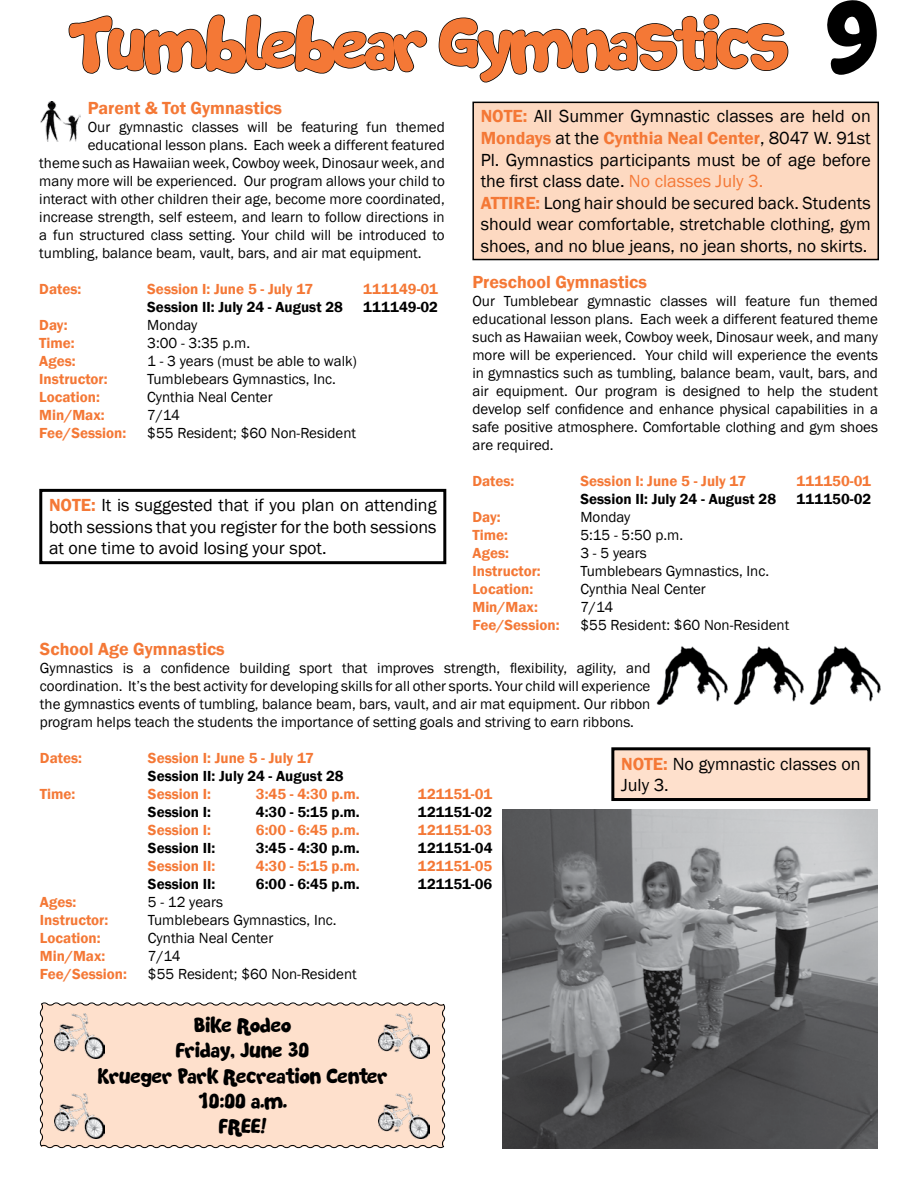
<style>
.page{position:relative;width:918px;height:1188px;background:#fff}
.page>*{position:absolute;margin:0;border:0;box-sizing:border-box;transform-origin:0 0}
.t1{font:72px "Soft Marshmallow";letter-spacing:-.04em;color:#f47836}
.t2{font:21px/25.2px "Soft Marshmallow";color:#000;text-align:center}
.t3{font:18px/21.6px "Franklin Gothic";color:#000}
.t4{font:600 18px "Franklin Gothic";color:#f47836}
.t5{font:15px/18px "Franklin Gothic";color:#000;text-align:justify}
.t6{font:600 15px "Franklin Gothic";color:#f47836}
.t7{font:600 15px "Franklin Gothic";color:#000}
.s1{font-size:108px;color:#000}
.s2{font-weight:600;color:#f47836}
.s3{color:#f47836}
</style>
<div class="page">
<div style="left:473px;top:102px;width:405px;height:158px;background:#fdd9c1"></div>
<div style="left:472px;top:102px;width:407px;height:158px;border:2px solid #000"></div>
<div style="left:39px;top:489px;width:407px;height:75px;border:3px solid #000"></div>
<img style="left:656px;top:646px;width:225px;height:59px">
<svg style="left:68px;top:14px;width:359px;height:61px"></svg>
<svg style="left:438px;top:14px;width:351px;height:99px"></svg>
<img style="left:41px;top:102px;width:40px;height:40px">
<div style="left:613px;top:749px;width:256px;height:51px;background:#fee0cc"></div>
<div style="left:611px;top:747px;width:259px;height:54px;border:3px solid #000"></div>
<img style="left:502px;top:809px;width:376px;height:339px">
<div style="left:39px;top:1002px;width:407px;height:147px;background:#fee0cc"></div>
<img style="left:54px;top:1014px;width:51px;height:45px">
<img style="left:379px;top:1094px;width:51px;height:45px">
<img style="left:379px;top:1014px;width:51px;height:45px">
<img style="left:54px;top:1094px;width:51px;height:45px">
<h1 class="t1" style="left:69px;top:3px;width:812px">Tumblebear Gymnastics <span class="s1">9</span></h1>
<p class="t4" style="left:88px;top:97px;width:196px">Parent &amp; Tot Gymnastics</p>
<p class="t5" style="left:88px;top:119px;width:359px">Our gymnastic classes will be featuring fun themed</p>
<p class="t5" style="left:88px;top:137px;width:359px">educational lesson plans. Each week a different featured</p>
<p class="t5" style="left:39px;top:155px;width:407px">theme such as Hawaiian week, Cowboy week, Dinosaur week, and</p>
<p class="t5" style="left:39px;top:173px;width:407px">many more will be experienced. Our program allows your child to</p>
<p class="t5" style="left:39px;top:191px;width:407px">interact with other children their age, become more coordinated,</p>
<p class="t5" style="left:39px;top:209px;width:407px">increase strength, self esteem, and learn to follow directions in</p>
<p class="t5" style="left:39px;top:227px;width:407px">a fun structured class setting. Your child will be introduced to</p>
<p class="t5" style="left:39px;top:245px;width:384px">tumbling, balance beam, vault, bars, and air mat equipment.</p>
<p class="t6" style="left:39px;top:280px;width:44px">Dates:</p>
<p class="t6" style="left:147px;top:280px;width:167px">Session I: June 5 - July 17</p>
<p class="t6" style="left:363px;top:280px;width:76px">111149-01</p>
<p class="t7" style="left:147px;top:298px;width:197px">Session II: July 24 - August 28</p>
<p class="t7" style="left:363px;top:298px;width:76px">111149-02</p>
<p class="t6" style="left:39px;top:316px;width:30px">Day:</p>
<p class="t5" style="left:147px;top:317px;width:51px">Monday</p>
<p class="t6" style="left:39px;top:334px;width:37px">Time:</p>
<p class="t5" style="left:147px;top:335px;width:104px">3:00 - 3:35 p.m.</p>
<p class="t6" style="left:39px;top:352px;width:38px">Ages:</p>
<p class="t5" style="left:147px;top:353px;width:211px">1 - 3 years (must be able to walk)</p>
<p class="t6" style="left:39px;top:370px;width:70px">Instructor:</p>
<p class="t5" style="left:147px;top:371px;width:190px">Tumblebears Gymnastics, Inc.</p>
<p class="t6" style="left:39px;top:388px;width:62px">Location:</p>
<p class="t5" style="left:147px;top:389px;width:127px">Cynthia Neal Center</p>
<p class="t6" style="left:39px;top:406px;width:67px">Min/Max:</p>
<p class="t5" style="left:147px;top:407px;width:34px">7/14</p>
<p class="t6" style="left:39px;top:424px;width:89px">Fee/Session:</p>
<p class="t5" style="left:147px;top:425px;width:210px">$55 Resident; $60 Non-Resident</p>
<p class="t3" style="left:49px;top:495px;width:389px;text-align:justify"><span class="s2">NOTE:</span> It is suggested that if you plan on attending both sessions that you register for the both sessions at one time to avoid losing your spot.</p>
<p class="t3" style="left:481px;top:106px;width:392px"><span class="s2">NOTE:</span> All Summer Gymnastic classes are held on <span class="s2">Mondays</span> at the <span class="s2">Cynthia Neal Center</span>, 8047 W. 91st Pl. Gymnastics participants must be of age before the first class date. <span class="s3">No classes July 3.<br></span><span class="s2">ATTIRE:</span> Long hair should be secured back. Students should wear comfortable, stretchable clothing, gym shoes, and no blue jeans, no jean shorts, no skirts.</p>
<p class="t4" style="left:472px;top:271px;width:176px">Preschool Gymnastics</p>
<p class="t5" style="left:472px;top:292px;width:407px">Our Tumblebear gymnastic classes will feature fun themed educational lesson plans. Each week a different featured theme such as Hawaiian week, Cowboy week, Dinosaur week, and many more will be experienced. Your child will experience the events in gymnastics such as tumbling, balance beam, vault, bars, and air equipment. Our program is designed to help the student develop self confidence and enhance physical capabilities in a safe positive atmosphere. Comfortable clothing and gym shoes are required.</p>
<p class="t6" style="left:472px;top:472px;width:44px">Dates:</p>
<p class="t6" style="left:580px;top:472px;width:167px">Session I: June 5 - July 17</p>
<p class="t6" style="left:796px;top:472px;width:76px">111150-01</p>
<p class="t7" style="left:580px;top:490px;width:197px">Session II: July 24 - August 28</p>
<p class="t7" style="left:796px;top:490px;width:76px">111150-02</p>
<p class="t6" style="left:472px;top:508px;width:30px">Day:</p>
<p class="t5" style="left:580px;top:508px;width:51px">Monday</p>
<p class="t6" style="left:472px;top:526px;width:37px">Time:</p>
<p class="t5" style="left:580px;top:526px;width:104px">5:15 - 5:50 p.m.</p>
<p class="t6" style="left:472px;top:544px;width:38px">Ages:</p>
<p class="t5" style="left:580px;top:544px;width:68px">3 - 5 years</p>
<p class="t6" style="left:472px;top:562px;width:70px">Instructor:</p>
<p class="t5" style="left:580px;top:562px;width:190px">Tumblebears Gymnastics, Inc.</p>
<p class="t6" style="left:472px;top:580px;width:62px">Location:</p>
<p class="t5" style="left:580px;top:580px;width:127px">Cynthia Neal Center</p>
<p class="t6" style="left:472px;top:598px;width:67px">Min/Max:</p>
<p class="t5" style="left:580px;top:598px;width:34px">7/14</p>
<p class="t6" style="left:472px;top:616px;width:89px">Fee/Session:</p>
<p class="t5" style="left:580px;top:616px;width:210px">$55 Resident; $60 Non-Resident</p>
<p class="t4" style="left:40px;top:637px;width:186px">School Age Gymnastics</p>
<p class="t5" style="left:40px;top:659px;width:612px">Gymnastics is a confidence building sport that improves strength, flexibility, agility, and coordination. It’s the best activity for developing skills for all other sports. Your child will experience the gymnastics events of tumbling, balance beam, bars, vault, and air mat equipment. Our ribbon program helps teach the students the importance of setting goals and striving to earn ribbons.</p>
<p class="t6" style="left:40px;top:748px;width:44px">Dates:</p>
<p class="t6" style="left:148px;top:748px;width:167px">Session I: June 5 - July 17</p>
<p class="t7" style="left:148px;top:766px;width:197px">Session II: July 24 - August 28</p>
<p class="t6" style="left:40px;top:784px;width:37px">Time:</p>
<p class="t6" style="left:148px;top:784px;width:65px">Session I:</p>
<p class="t6" style="left:256px;top:784px;width:105px">3:45 - 4:30 p.m.</p>
<p class="t6" style="left:418px;top:784px;width:76px">121151-01</p>
<p class="t7" style="left:148px;top:802px;width:65px">Session I:</p>
<p class="t7" style="left:256px;top:802px;width:105px">4:30 - 5:15 p.m.</p>
<p class="t7" style="left:418px;top:802px;width:76px">121151-02</p>
<p class="t6" style="left:148px;top:820px;width:65px">Session I:</p>
<p class="t6" style="left:256px;top:820px;width:105px">6:00 - 6:45 p.m.</p>
<p class="t6" style="left:418px;top:820px;width:76px">121151-03</p>
<p class="t7" style="left:148px;top:838px;width:69px">Session II:</p>
<p class="t7" style="left:256px;top:838px;width:105px">3:45 - 4:30 p.m.</p>
<p class="t7" style="left:418px;top:838px;width:76px">121151-04</p>
<p class="t6" style="left:148px;top:856px;width:69px">Session II:</p>
<p class="t6" style="left:256px;top:856px;width:105px">4:30 - 5:15 p.m.</p>
<p class="t6" style="left:418px;top:856px;width:76px">121151-05</p>
<p class="t7" style="left:148px;top:874px;width:69px">Session II:</p>
<p class="t7" style="left:256px;top:874px;width:105px">6:00 - 6:45 p.m.</p>
<p class="t7" style="left:418px;top:874px;width:76px">121151-06</p>
<p class="t6" style="left:40px;top:892px;width:38px">Ages:</p>
<p class="t5" style="left:148px;top:893px;width:77px">5 - 12 years</p>
<p class="t6" style="left:40px;top:910px;width:70px">Instructor:</p>
<p class="t5" style="left:148px;top:911px;width:190px">Tumblebears Gymnastics, Inc.</p>
<p class="t6" style="left:40px;top:928px;width:62px">Location:</p>
<p class="t5" style="left:148px;top:929px;width:127px">Cynthia Neal Center</p>
<p class="t6" style="left:40px;top:946px;width:67px">Min/Max:</p>
<p class="t5" style="left:148px;top:947px;width:34px">7/14</p>
<p class="t6" style="left:40px;top:964px;width:89px">Fee/Session:</p>
<p class="t5" style="left:148px;top:965px;width:210px">$55 Resident; $60 Non-Resident</p>
<p class="t3" style="left:621px;top:753px;width:241px"><span class="s2">NOTE:</span> No gymnastic classes on<br>July 3.</p>
<h2 class="t2" style="left:98px;top:1013px;width:291px">Bike Rodeo<br>Friday, June 30<br>Krueger Park Recreation Center<br>10:00 a.m.<br>FREE!</h2>
</div>
